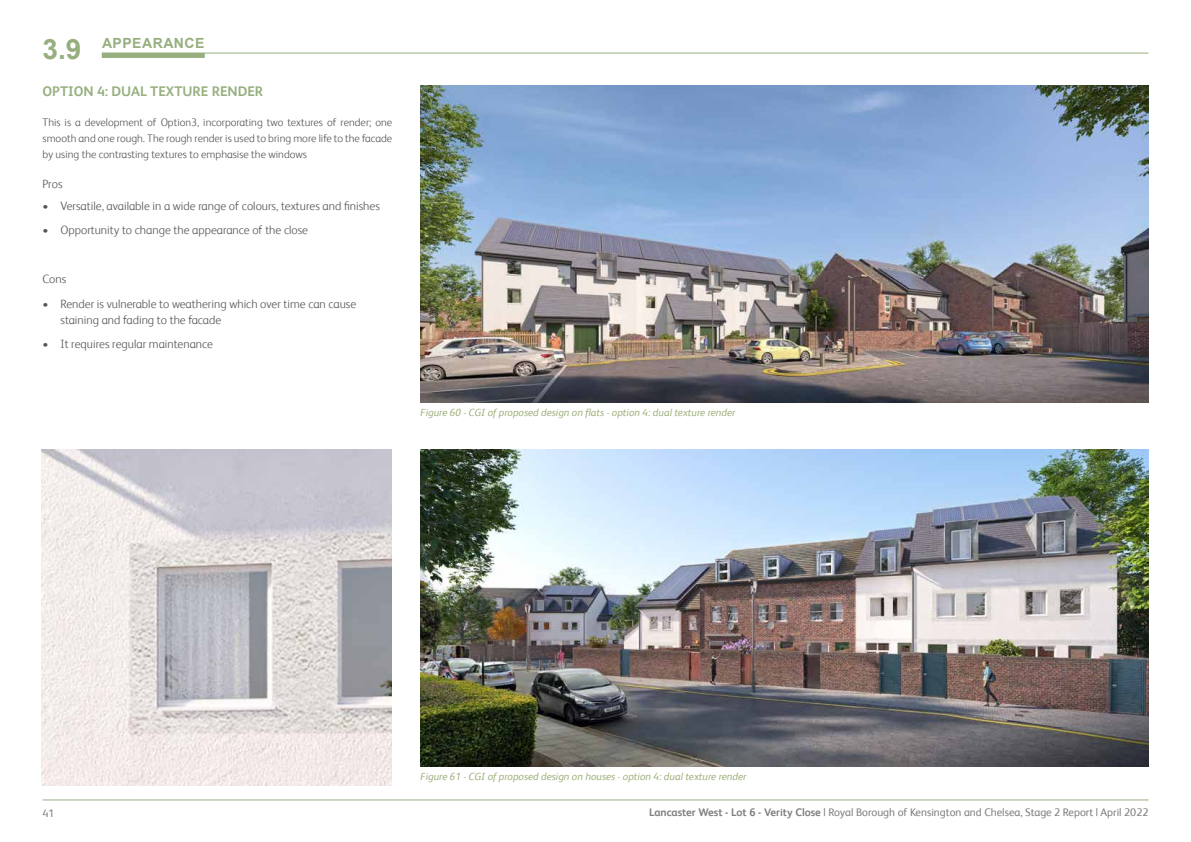
<style>
.page{position:relative;width:1191px;height:842px;background:#fff}
.page>*{position:absolute;margin:0;border:0;box-sizing:border-box;transform-origin:0 0}
.t1{font:700 14px "FS Albert";color:#97af7f}
.t2{font:700 14px "Arial";letter-spacing:.035em;color:#97af7f}
.t3{font:300 12px/16px "FS Albert";color:#575756}
.t4{font:300 11px/16px "FS Albert";color:#575756;text-align:justify}
.t5{font:11px "FS Albert";color:#7e7e7d}
.t6{font:italic 10.4px "FS Albert";color:#9eaf7b}
.s1{font-size:28px}
.s2{font-weight:700}
</style>
<div class="page">
<hr style="left:43px;top:799px;width:1105px;height:1px;background:#97af7f">
<hr style="left:102px;top:53px;width:1046px;height:1px;background:#97af7f">
<img style="left:420px;top:85px;width:728px;height:318px">
<img style="left:420px;top:449px;width:728px;height:318px">
<img style="left:42px;top:449px;width:349px;height:336px">
<div style="left:102px;top:53px;width:103px;height:5px;background:#97af7f"></div>
<p class="t2" style="left:43px;top:34px;width:163px"><span class="s1">3.9</span> APPEARANCE</p>
<p class="t1" style="left:43px;top:81px;width:222px">OPTION 4: DUAL TEXTURE RENDER</p>
<p class="t4" style="left:43px;top:113px;width:351px">This is a development of Option3, incorporating two textures of render; one smooth and one rough. The rough render is used to bring more life to the facade by using the contrasting textures to emphasise the windows</p>
<p class="t3" style="left:43px;top:175px;width:21px">Pros</p>
<p class="t3" style="left:43px;top:197px;width:339px">• Versatile, available in a wide range of colours, textures and finishes</p>
<p class="t3" style="left:43px;top:221px;width:267px">• Opportunity to change the appearance of the close</p>
<p class="t3" style="left:43px;top:270px;width:25px">Cons</p>
<p class="t3" style="left:61px;top:295px;width:297px;text-indent:-18px">• Render is vulnerable to weathering which over time can cause staining and fading to the facade</p>
<p class="t3" style="left:43px;top:335px;width:172px">• It requires regular maintenance</p>
<p class="t6" style="left:420px;top:405px;width:316px">Figure 60 - CGI of proposed design on flats - option 4: dual texture render</p>
<p class="t6" style="left:420px;top:769px;width:327px">Figure 61 - CGI of proposed design on houses - option 4: dual texture render</p>
<p class="t5" style="left:43px;top:806px;width:14px">41</p>
<p class="t5" style="left:649px;top:805px;width:501px"><span class="s2">Lancaster West - Lot 6 - Verity Close</span> | Royal Borough of Kensington and Chelsea, Stage 2 Report | April 2022</p>
</div>
